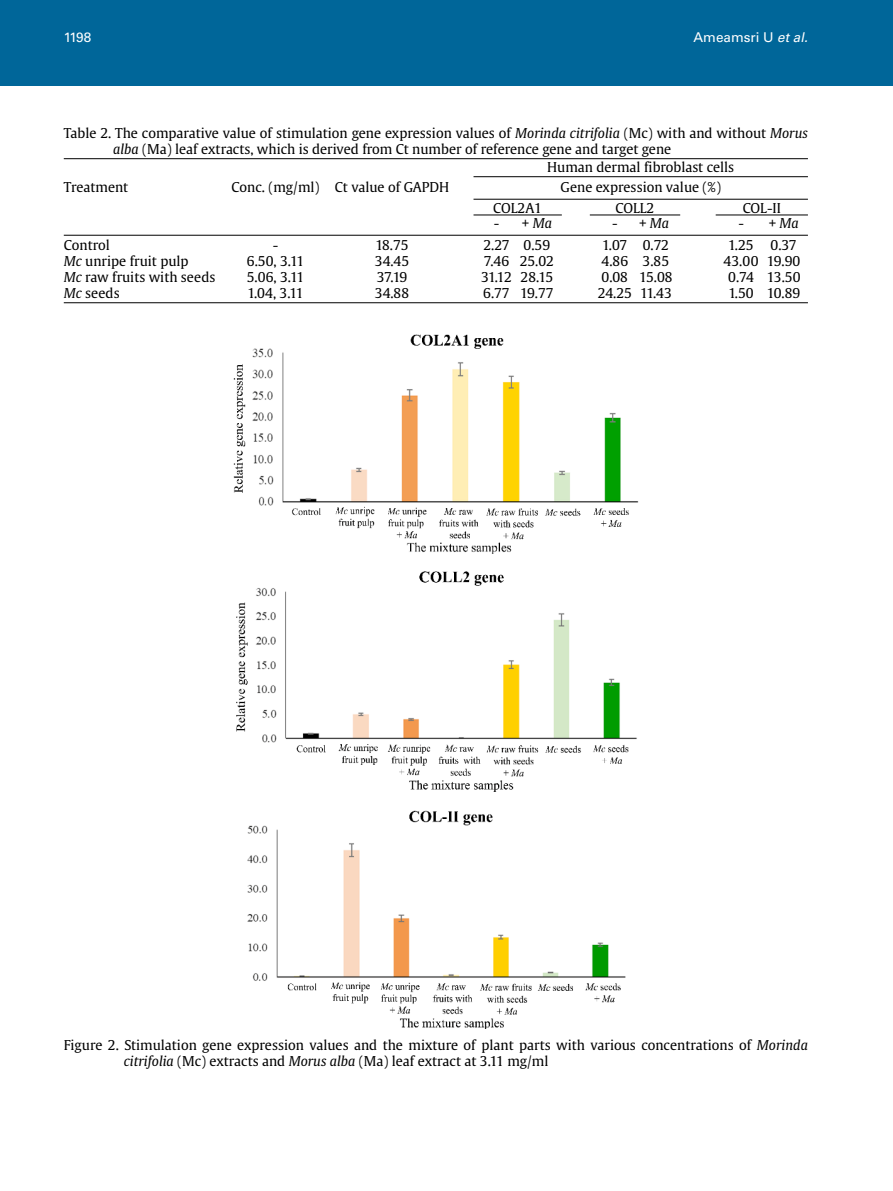
<style>
.page{position:relative;width:893px;height:1191px;background:#fff}
.page>*{position:absolute;margin:0;border:0;box-sizing:border-box;transform-origin:0 0}
.t1{font:13.5px/16.2px "Gulliver";color:#000}
.t2{font:13.5px/16.2px "Gulliver";letter-spacing:-.055em;color:#000;text-align:center}
.t3{font:13.5px/16.2px "Gulliver";letter-spacing:-.035em;color:#000}
.t4{font:13.5px "Univers LT Std";color:#fff}
.t5{font:italic 13.5px "Gulliver";color:#000}
.s1{font-style:italic}
.s2{font-style:normal}
</style>
<div class="page">
<hr style="left:64px;top:158px;width:744px;height:1px;background:#000">
<hr style="left:473px;top:176px;width:335px;height:1px;background:#000">
<hr style="left:473px;top:199px;width:335px;height:1px;background:#000">
<hr style="left:473px;top:215px;width:89px;height:1px;background:#000">
<hr style="left:590px;top:215px;width:90px;height:1px;background:#000">
<hr style="left:716px;top:215px;width:92px;height:1px;background:#000">
<hr style="left:64px;top:235px;width:744px;height:1px;background:#000">
<hr style="left:64px;top:302px;width:744px;height:1px;background:#000">
<img style="left:234px;top:334px;width:404px;height:220px">
<img style="left:236px;top:571px;width:401px;height:220px">
<img style="left:247px;top:810px;width:379px;height:218px">
<div style="left:0;top:0;width:893px;height:85px;background:#069"></div>
<p class="t4" style="left:64px;top:30px;width:29px">1198</p>
<p class="t4" style="left:693px;top:30px;width:119px">Ameamsri U <span class="s1">etal.</span></p>
<p class="t1" style="left:113px;top:124px;width:696px;text-indent:-50px">Table 2. The comparative value of stimulation gene expression values of <span class="s1">Morinda citrifolia</span> (Mc) with and without <span class="s1">Morus alba</span> (Ma) leaf extracts, which is derived from Ct number of reference gene and target gene</p>
<p class="t1" style="left:231px;top:178px;width:219px">Conc. (mg/ml) Ct value of GAPDH</p>
<p class="t1" style="left:493px;top:201px;width:50px;line-height:15px">COL2A1 -</p>
<p class="t1" style="left:612px;top:215px;width:7px">-</p>
<p class="t1" style="left:738px;top:215px;width:7px">-</p>
<p class="t1" style="left:481px;top:236px;width:32px">2.27<br>7.46<br>31.12<br>6.77</p>
<p class="t1" style="left:598px;top:236px;width:36px;text-align:center">1.07<br>4.86<br>0.08<br>24.25</p>
<p class="t1" style="left:724px;top:236px;width:36px;text-align:center">1.25<br>43.00<br>0.74<br>1.50</p>
<p class="t1" style="left:547px;top:159px;width:189px">Human dermal fibroblast cells</p>
<p class="t1" style="left:561px;top:178px;width:162px">Gene expression value (%)</p>
<p class="t1" style="left:64px;top:178px;width:66px">Treatment</p>
<p class="t1" style="left:616px;top:200px;width:40px">COLL2</p>
<p class="t1" style="left:743px;top:200px;width:40px">COL-II</p>
<p class="t5" style="left:522px;top:215px;width:31px"><span class="s2">+</span> Ma</p>
<p class="t5" style="left:639px;top:215px;width:31px"><span class="s2">+</span> Ma</p>
<p class="t5" style="left:769px;top:215px;width:31px"><span class="s2">+</span> Ma</p>
<p class="t1" style="left:520px;top:236px;width:36px">0.59<br>25.02<br>28.15<br>19.77</p>
<p class="t1" style="left:639px;top:236px;width:35px">0.72<br>3.85<br>15.08<br>11.43</p>
<p class="t3" style="left:767px;top:236px;width:35px">0.37<br>19.90<br>13.50<br>10.89</p>
<p class="t1" style="left:64px;top:236px;width:153px">Control<br><span class="s1">Mc</span> unripe fruit pulp<br><span class="s1">Mc</span> raw fruits with seeds<br><span class="s1">Mc</span> seeds</p>
<p class="t2" style="left:247px;top:236px;width:59px">-<br>6.50, 3.11<br>5.06, 3.11<br>1.04, 3.11</p>
<p class="t1" style="left:375px;top:236px;width:36px">18.75<br>34.45<br>37.19<br>34.88</p>
<p class="t1" style="left:124px;top:1036px;width:686px;text-indent:-60px">Figure 2. Stimulation gene expression values and the mixture of plant parts with various concentrations of <span class="s1">Morinda citrifolia</span> (Mc) extracts and <span class="s1">Morus alba</span> (Ma) leaf extract at 3.11 mg/ml</p>
</div>
